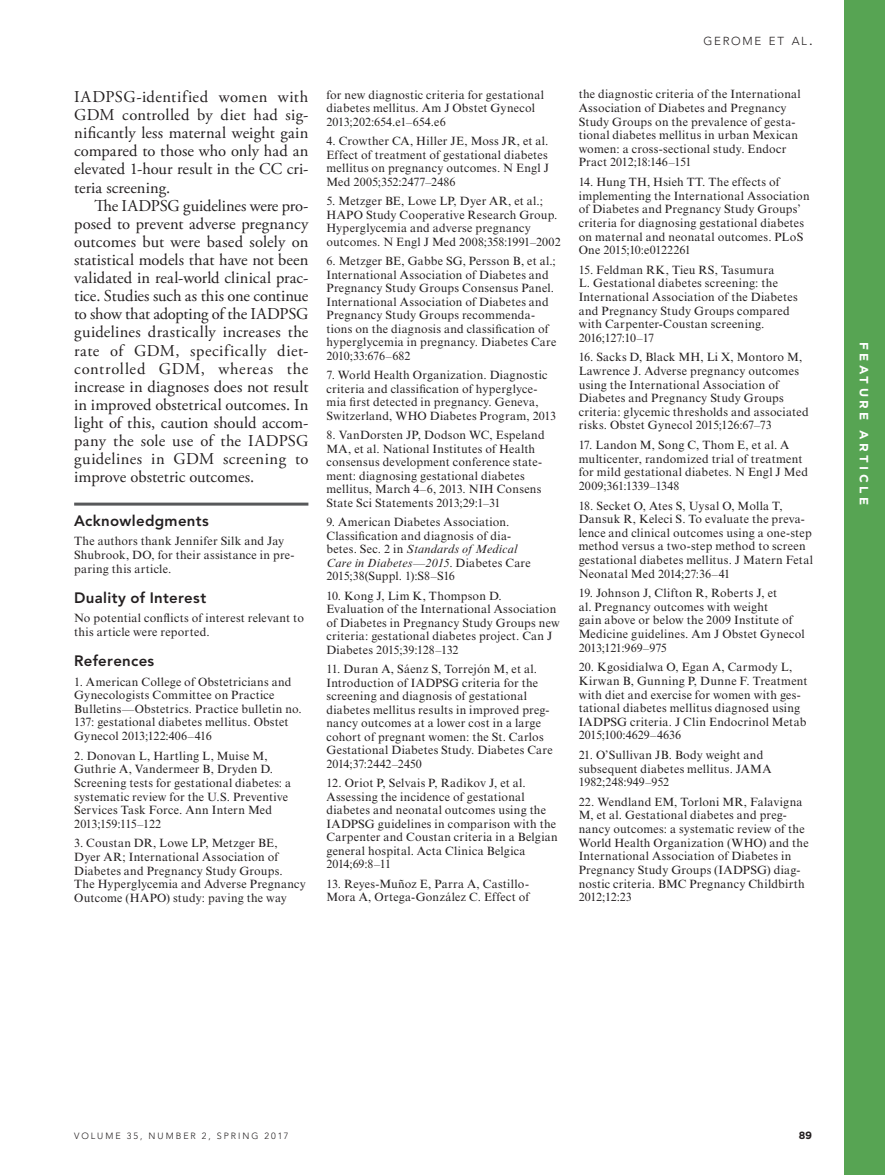
<style>
.page{position:relative;width:885px;height:1175px;background:#fff}
.page>*{position:absolute;margin:0;border:0;box-sizing:border-box;transform-origin:0 0}
.t1{font:16.5px/18.1px "Adobe Garamond Pro";letter-spacing:.005em;color:#231f20;text-align:justify}
.t2{font:800 15px "Avenir LT Std";letter-spacing:.02em;color:#231f20}
.t3{font:12px/13.6px "Times New Roman MT Std";letter-spacing:.02em;color:#231f20}
.t4{font:700 12px "Gotham";letter-spacing:.28em;color:#fff}
.t5{font:300 11.55px "Avenir LT Std";letter-spacing:.145em;color:#231f20}
.t6{font:700 10.5px "Gotham";color:#231f20}
.t7{font:300 9px "Avenir LT Std";letter-spacing:.22em;color:#231f20}
.s1{font-style:italic}
.s2{font-size:16.5px}
</style>
<div class="page">
<div style="left:844px;top:0;width:40px;height:1174px;background:#57a453"></div>
<hr style="left:74px;top:502px;width:234px;height:3px;background:#57585a">
<h1 class="t1" style="left:74px;top:88px;width:236px">IADPSG-identified women with GDM controlled by diet had sig&shy;nificantly less maternal weight gain compared to those who only had an elevated 1-hour result in the CC cri&shy;teria screening.</h1>
<p class="t1" style="left:74px;top:197px;width:236px;text-indent:20px">The IADPSG guidelines were pro&shy;posed to prevent adverse pregnancy outcomes but were based solely on statistical models that have not been validated in real-world clinical prac&shy;tice. Studies such as this one continue to show that adopting of the IADPSG guidelines drastically increases the rate of GDM, specifically diet&shy;controlled GDM, whereas the increase in diagnoses does not result in improved obstetrical outcomes. In light of this, caution should accom&shy;pany the sole use of the IADPSG guidelines in GDM screening to improve obstetric outcomes.</p>
<p class="t2" style="left:74px;top:511px;width:136px">Acknowledgments</p>
<p class="t3" style="left:74px;top:534px;width:222px">The authors thank Jennifer Silk and Jay<br>Shubrook, DO, for their assistance in pre&shy;paring this article.</p>
<p class="t2" style="left:74px;top:588px;width:133px">Duality of Interest</p>
<p class="t3" style="left:74px;top:611px;width:231px">No potential conflicts of interest relevant to this article were reported.</p>
<p class="t2" style="left:74px;top:652px;width:82px">References</p>
<p class="t3" style="left:74px;top:674px;width:229px">1. American College of Obstetricians and Gynecologists Committee on Practice Bulletins—Obstetrics. Practice bulletin no.<br>137: gestational diabetes mellitus. Obstet Gynecol 2013;122:406–416</p>
<p class="t3" style="left:74px;top:748px;width:218px">2. Donovan L, Hartling L, Muise M, Guthrie A, Vandermeer B, Dryden D.<br>Screening tests for gestational diabetes: a systematic review for the U.S. Preventive Services Task Force. Ann Intern Med 2013;159:115–122</p>
<p class="t3" style="left:74px;top:836px;width:233px">3. Coustan DR, Lowe LP, Metzger BE, Dyer AR; International Association of Diabetes and Pregnancy Study Groups.<br>The Hyperglycemia and Adverse Pregnancy Outcome (HAPO) study: paving the way</p>
<p class="t3" style="left:326px;top:88px;width:219px">for new diagnostic criteria for gestational diabetes mellitus. Am J Obstet Gynecol<br>2013;202:654.e1–654.e6</p>
<p class="t3" style="left:326px;top:134px;width:224px;text-align:justify">4. Crowther CA, Hiller JE, Moss JR, et al.<br>Effect of treatment of gestational diabetes mellitus on pregnancy outcomes. N Engl J Med 2005;352:2477–2486</p>
<p class="t3" style="left:326px;top:194px;width:236px">5. Metzger BE, Lowe LP, Dyer AR, et al.; HAPO Study Cooperative Research Group.<br>Hyperglycemia and adverse pregnancy outcomes. N Engl J Med 2008;358:1991–2002</p>
<p class="t3" style="left:326px;top:254px;width:231px">6. Metzger BE, Gabbe SG, Persson B, et al.; International Association of Diabetes and Pregnancy Study Groups Consensus Panel.<br>International Association of Diabetes and Pregnancy Study Groups recommenda&shy;tions on the diagnosis and classification of hyperglycemia in pregnancy. Diabetes Care 2010;33:676–682</p>
<p class="t3" style="left:326px;top:368px;width:231px">7. World Health Organization. Diagnostic criteria and classification of hyperglyce&shy;mia first detected in pregnancy. Geneva, Switzerland, WHO Diabetes Program, 2013</p>
<p class="t3" style="left:326px;top:428px;width:220px">8. VanDorsten JP, Dodson WC, Espeland MA, et al. National Institutes of Health consensus development conference state&shy;ment: diagnosing gestational diabetes mellitus, March 4–6, 2013. NIH Consens State Sci Statements 2013;29:1–31</p>
<p class="t3" style="left:326px;top:515px;width:206px">9. American Diabetes Association.<br>Classification and diagnosis of dia&shy;betes. Sec. 2 in <span class="s1">Standards of Medical Care in Diabetes—2015</span>. Diabetes Care 2015;38(Suppl. 1):S8–S16</p>
<p class="t3" style="left:326px;top:589px;width:235px">10. Kong J, Lim K, Thompson D.<br>Evaluation of the International Association of Diabetes in Pregnancy Study Groups new criteria: gestational diabetes project. Can J Diabetes 2015;39:128–132</p>
<p class="t3" style="left:326px;top:662px;width:228px">11. Duran A, Sáenz S, Torrejón M, et al.<br>Introduction of IADPSG criteria for the screening and diagnosis of gestational diabetes mellitus results in improved preg&shy;nancy outcomes at a lower cost in a large cohort of pregnant women: the St. Carlos Gestational Diabetes Study. Diabetes Care 2014;37:2442–2450</p>
<p class="t3" style="left:326px;top:776px;width:233px">12. Oriot P, Selvais P, Radikov J, et al.<br>Assessing the incidence of gestational diabetes and neonatal outcomes using the IADPSG guidelines in comparison with the Carpenter and Coustan criteria in a Belgian general hospital. Acta Clinica Belgica 2014;69:8–11</p>
<p class="t3" style="left:326px;top:877px;width:204px">13. Reyes-Muñoz E, Parra A, Castillo-<br>Mora A, Ortega-González C. Effect of</p>
<p class="t5" style="left:703px;top:35px;width:111px">GEROME ET AL<span class="s2">.</span></p>
<p class="t3" style="left:578px;top:87px;width:223px">the diagnostic criteria of the International Association of Diabetes and Pregnancy Study Groups on the prevalence of gesta&shy;tional diabetes mellitus in urban Mexican women: a cross-sectional study. Endocr Pract 2012;18:146–151</p>
<p class="t3" style="left:578px;top:175px;width:232px">14. Hung TH, Hsieh TT. The effects of implementing the International Association of Diabetes and Pregnancy Study Groups’ criteria for diagnosing gestational diabetes on maternal and neonatal outcomes. PLoS One 2015;10:e0122261</p>
<p class="t3" style="left:578px;top:263px;width:220px">15. Feldman RK, Tieu RS, Tasumura<br>L. Gestational diabetes screening: the International Association of the Diabetes and Pregnancy Study Groups compared with Carpenter-Coustan screening.<br>2016;127:10–17</p>
<p class="t3" style="left:578px;top:350px;width:231px">16. Sacks D, Black MH, Li X, Montoro M, Lawrence J. Adverse pregnancy outcomes using the International Association of Diabetes and Pregnancy Study Groups criteria: glycemic thresholds and associated risks. Obstet Gynecol 2015;126:67–73</p>
<p class="t3" style="left:578px;top:438px;width:231px">17. Landon M, Song C, Thom E, et al. A multicenter, randomized trial of treatment for mild gestational diabetes. N Engl J Med 2009;361:1339–1348</p>
<p class="t3" style="left:578px;top:498px;width:236px">18. Secket O, Ates S, Uysal O, Molla T, Dansuk R, Keleci S. To evaluate the preva&shy;lence and clinical outcomes using a one-step method versus a two-step method to screen gestational diabetes mellitus. J Matern Fetal Neonatal Med 2014;27:36–41</p>
<p class="t3" style="left:578px;top:586px;width:227px">19. Johnson J, Clifton R, Roberts J, et<br>al. Pregnancy outcomes with weight<br>gain above or below the 2009 Institute of Medicine guidelines. Am J Obstet Gynecol 2013;121:969–975</p>
<p class="t3" style="left:578px;top:660px;width:230px">20. Kgosidialwa O, Egan A, Carmody L, Kirwan B, Gunning P, Dunne F. Treatment with diet and exercise for women with ges&shy;tational diabetes mellitus diagnosed using IADPSG criteria. J Clin Endocrinol Metab 2015;100:4629–4636</p>
<p class="t3" style="left:578px;top:748px;width:194px">21. O’Sullivan JB. Body weight and subsequent diabetes mellitus. JAMA<br>1982;248:949–952</p>
<p class="t3" style="left:578px;top:795px;width:231px">22. Wendland EM, Torloni MR, Falavigna M, et al. Gestational diabetes and preg&shy;nancy outcomes: a systematic review of the World Health Organization (WHO) and the International Association of Diabetes in Pregnancy Study Groups (IADPSG) diag&shy;nostic criteria. BMC Pregnancy Childbirth 2012;12:23</p>
<p class="t4" style="left:871px;top:342px;width:164px;rotate:90deg">FEATURE ARTICLE</p>
<p class="t7" style="left:74px;top:1130px;width:216px">VOLUME 35, NUMBER 2, SPRING 2017</p>
<p class="t6" style="left:798px;top:1128px;width:15px">89</p>
</div>
